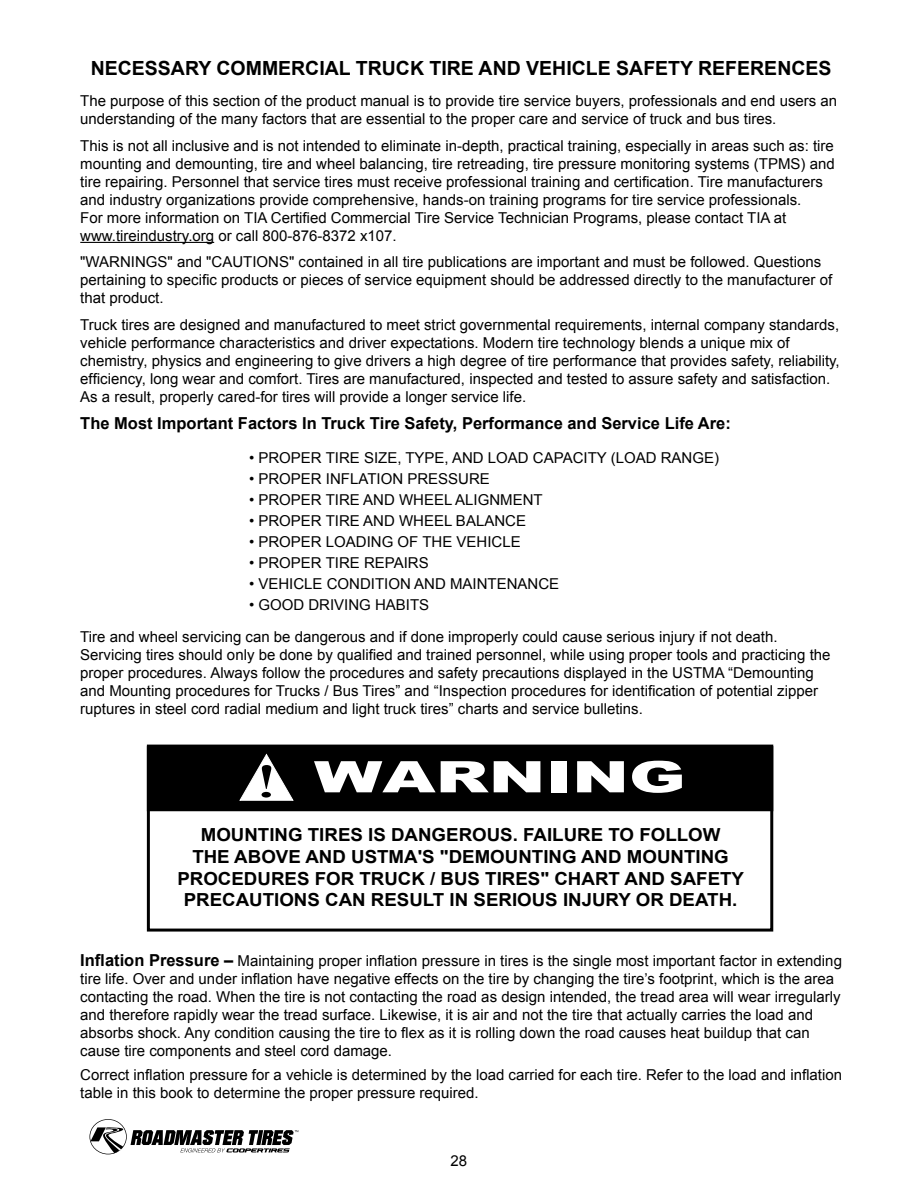
<style>
.page{position:relative;width:918px;height:1188px;background:#fff}
.page>*{position:absolute;margin:0;border:0;box-sizing:border-box;transform-origin:0 0}
.t1{font:900 43.5px "Arial";color:#fff;scale:1.57 1}
.t2{font:700 19.5px "Arial";color:#000}
.t3{font:700 18px/21.6px "Arial";color:#000;text-align:center;scale:1.04 1}
.t4{font:700 16.5px "Arial";color:#000}
.t5{font:15px/18px "Arial";color:#000}
.s1{font-family:"Bask Old Face";font-weight:400;font-size:47.7px}
.s2{font-weight:700;font-size:16.5px}
</style>
<div class="page">
<svg style="left:90px;top:1119px;width:208px;height:35px"></svg>
<hr style="left:80px;top:242px;width:134px;height:1px;background:#000">
<div style="left:147px;top:746px;width:626px;height:186px;border:3px solid #000"></div>
<div style="left:148px;top:746px;width:624px;height:64px;background:#000"></div>
<div style="left:147px;top:745px;width:626px;height:66px;border:3px solid #000"></div>
<h2 class="t2" style="left:91px;top:55px;width:742px">NECESSARY COMMERCIAL TRUCK TIRE AND VEHICLE SAFETY REFERENCES</h2>
<p class="t5" style="left:80px;top:92px;width:759px">The purpose of this section of the product manual is to provide tire service buyers, professionals and end users an understanding of the many factors that are essential to the proper care and service of truck and bus tires.</p>
<p class="t5" style="left:80px;top:137px;width:756px">This is not all inclusive and is not intended to eliminate in-depth, practical training, especially in areas such as: tire mounting and demounting, tire and wheel balancing, tire retreading, tire pressure monitoring systems (TPMS) and tire repairing. Personnel that service tires must receive professional training and certification. Tire manufacturers and industry organizations provide comprehensive, hands-on training programs for tire service professionals.<br>For more information on TIA Certified Commercial Tire Service Technician Programs, please contact TIA at www.tireindustry.org or call 800-876-8372 x107.</p>
<p class="t5" style="left:80px;top:253px;width:754px">"WARNINGS" and "CAUTIONS" contained in all tire publications are important and must be followed. Questions pertaining to specific products or pieces of service equipment should be addressed directly to the manufacturer of that product.</p>
<p class="t5" style="left:80px;top:316px;width:761px">Truck tires are designed and manufactured to meet strict governmental requirements, internal company standards, vehicle performance characteristics and driver expectations. Modern tire technology blends a unique mix of chemistry, physics and engineering to give drivers a high degree of tire performance that provides safety, reliability, efficiency, long wear and comfort. Tires are manufactured, inspected and tested to assure safety and satisfaction.<br>As a result, properly cared-for tires will provide a longer service life.</p>
<p class="t4" style="left:80px;top:412px;width:652px">The Most Important Factors In Truck Tire Safety, Performance and Service Life Are:</p>
<p class="t5" style="left:249px;top:449px;width:472px">• PROPER TIRE SIZE, TYPE, AND LOAD CAPACITY (LOAD RANGE)</p>
<p class="t5" style="left:249px;top:470px;width:242px">• PROPER INFLATION PRESSURE</p>
<p class="t5" style="left:249px;top:491px;width:295px">• PROPER TIRE AND WHEEL ALIGNMENT</p>
<p class="t5" style="left:249px;top:512px;width:278px">• PROPER TIRE AND WHEEL BALANCE</p>
<p class="t5" style="left:249px;top:533px;width:273px">• PROPER LOADING OF THE VEHICLE</p>
<p class="t5" style="left:249px;top:554px;width:181px">• PROPER TIRE REPAIRS</p>
<p class="t5" style="left:249px;top:575px;width:312px">• VEHICLE CONDITION AND MAINTENANCE</p>
<p class="t5" style="left:80px;top:589px;width:699px;line-height:31.5px;text-indent:169px">• GOOD DRIVING HABITS<br>Tire and wheel servicing can be dangerous and if done improperly could cause serious injury if not death.</p>
<p class="t5" style="left:80px;top:646px;width:752px">Servicing tires should only be done by qualified and trained personnel, while using proper tools and practicing the proper procedures. Always follow the procedures and safety precautions displayed in the USTMA “Demounting and Mounting procedures for Trucks / Bus Tires” and “Inspection procedures for identification of potential zipper ruptures in steel cord radial medium and light truck tires” charts and service bulletins.</p>
<h1 class="t1" style="left:256px;top:745px;width:275px"><span class="s1">!</span> WARNING</h1>
<p class="t3" style="left:177px;top:825px;width:546px">MOUNTING TIRES IS DANGEROUS. FAILURE TO FOLLOW<br>THE ABOVE AND USTMA'S "DEMOUNTING AND MOUNTING PROCEDURES FOR TRUCK / BUS TIRES" CHART AND SAFETY PRECAUTIONS CAN RESULT IN SERIOUS INJURY OR DEATH.</p>
<p class="t5" style="left:80px;top:952px;width:763px"><span class="s2">Inflation Pressure –</span> Maintaining proper inflation pressure in tires is the single most important factor in extending tire life. Over and under inflation have negative effects on the tire by changing the tire’s footprint, which is the area contacting the road. When the tire is not contacting the road as design intended, the tread area will wear irregularly and therefore rapidly wear the tread surface. Likewise, it is air and not the tire that actually carries the load and absorbs shock. Any condition causing the tire to flex as it is rolling down the road causes heat buildup that can cause tire components and steel cord damage.</p>
<p class="t5" style="left:80px;top:1066px;width:763px">Correct inflation pressure for a vehicle is determined by the load carried for each tire. Refer to the load and inflation table in this book to determine the proper pressure required.</p>
<p class="t5" style="left:451px;top:1152px;width:18px">28</p>
</div>
